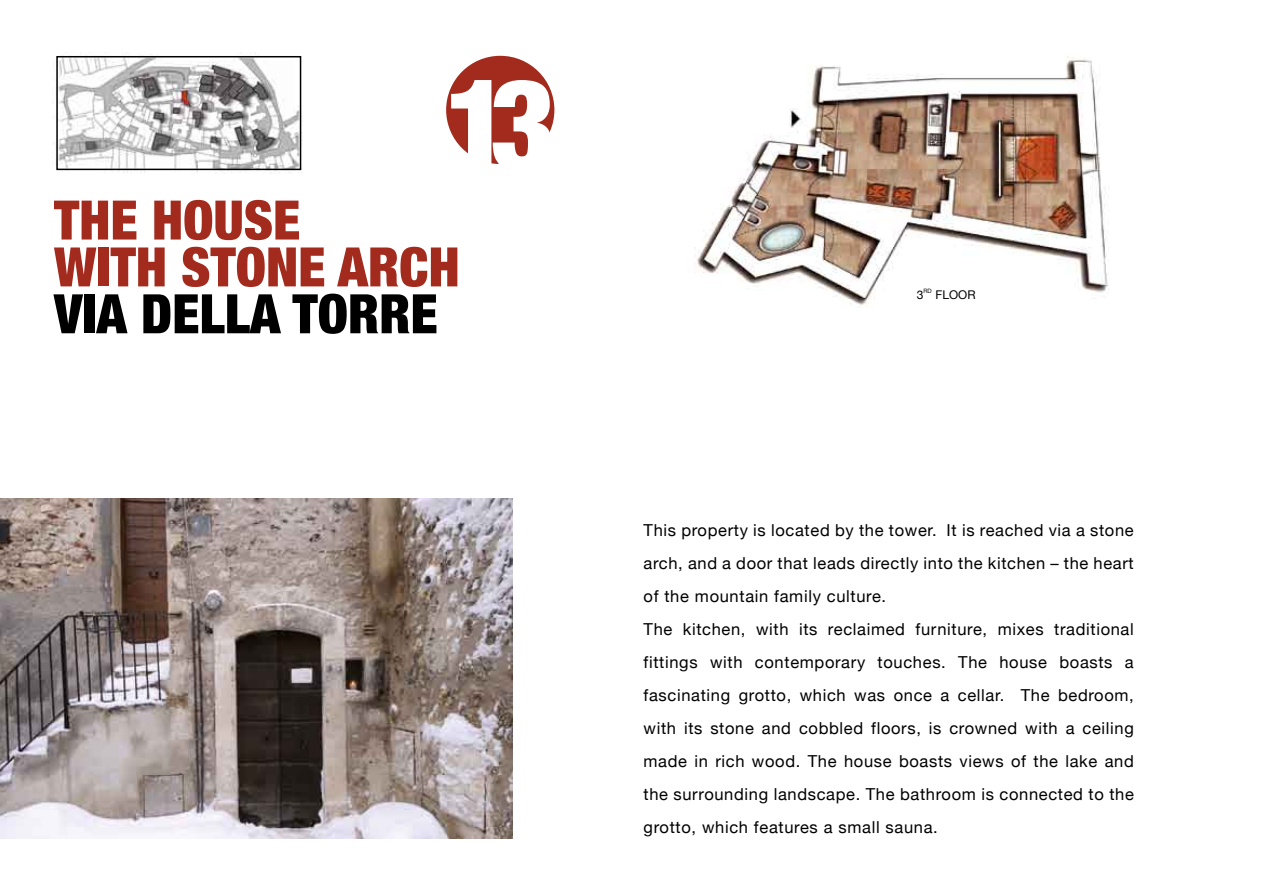
<style>
.page{position:relative;width:1263px;height:893px;background:#fff}
.page>*{position:absolute;margin:0;border:0;box-sizing:border-box;transform-origin:0 0}
.t1{font:900 condensed 126px "Helvetica Neue";color:#fff}
.t2{font:900 condensed 54.45px/46.8px "Helvetica Neue";color:#a32b1e}
.t3{font:900 condensed 54.45px "Helvetica Neue";color:#000}
.t4{font:16.5px/33px "Helvetica Neue";letter-spacing:.04em;color:#000}
.t5{font:12px "Helvetica Neue";color:#000}
.t6{font:6px "Helvetica Neue";color:#000}
</style>
<div class="page">
<div style="left:446px;top:56px;width:108px;height:108px;background:#a32b1e;border-radius:50%"></div>
<img style="left:694px;top:56px;width:415px;height:251px">
<img style="left:0;top:498px;width:512px;height:341px">
<img style="left:56px;top:52px;width:247px;height:122px">
<div style="left:56px;top:56px;width:245px;height:114px;border:2px solid #000"></div>
<h1 class="t1" style="left:445px;top:47px;width:112px">13</h1>
<h2 class="t2" style="left:54px;top:196px;width:407px">THE HOUSE<br>WITH STONE ARCH</h2>
<h2 class="t3" style="left:54px;top:280px;width:385px">VIA DELLA TORRE</h2>
<p class="t5" style="left:917px;top:288px;width:8px">3</p>
<p class="t6" style="left:923px;top:287px;width:10px">RD</p>
<p class="t5" style="left:935px;top:288px;width:42px">FLOOR</p>
<p class="t4" style="left:643px;top:513px;width:492px">This property is located by the tower. It is reached via a stone arch, and a door that leads directly into the kitchen – the heart of the mountain family culture.<br>The kitchen, with its reclaimed furniture, mixes traditional fittings with contemporary touches. The house boasts a fascinating grotto, which was once a cellar. The bedroom, with its stone and cobbled floors, is crowned with a ceiling made in rich wood. The house boasts views of the lake and the surrounding landscape. The bathroom is connected to the grotto, which features a small sauna.</p>
</div>
